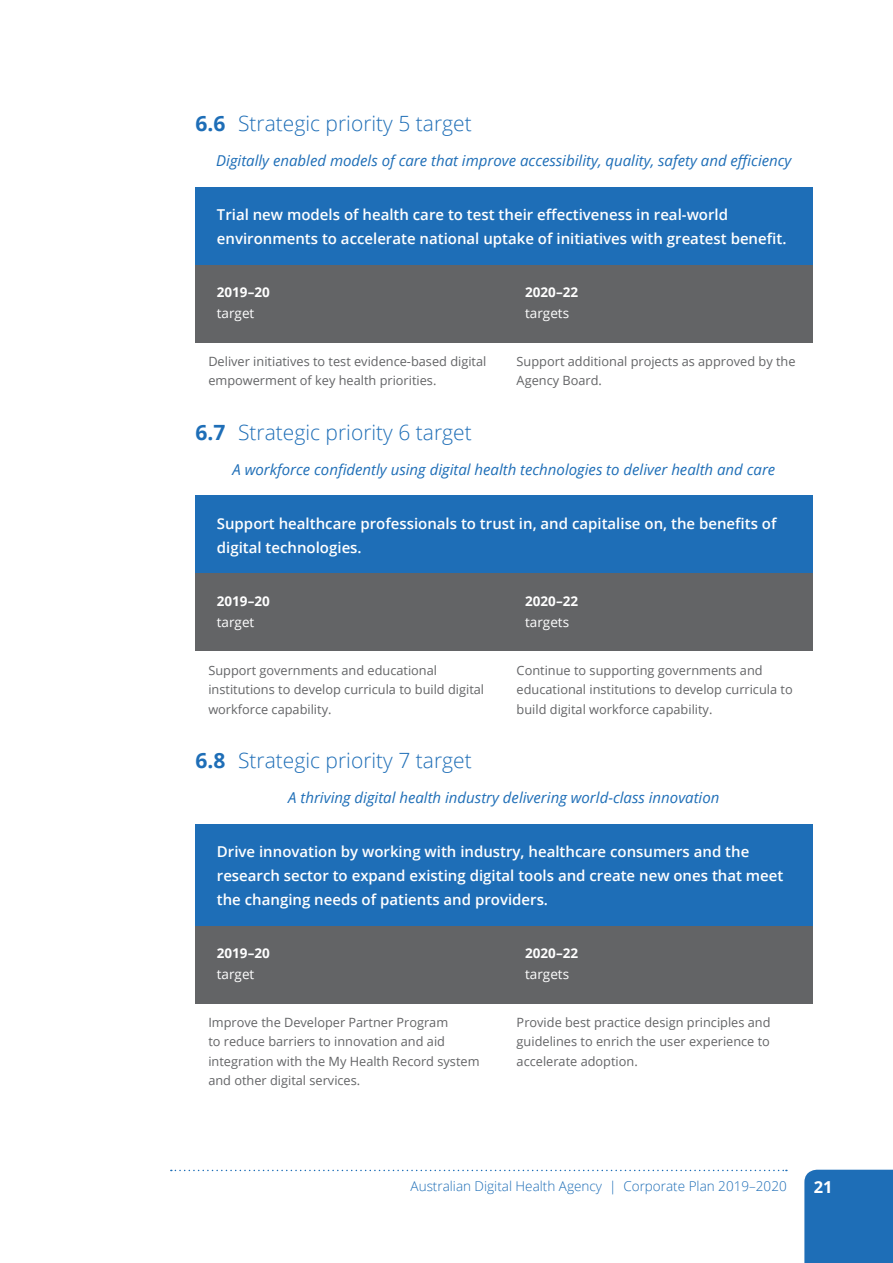
<style>
.page{position:relative;width:893px;height:1263px;background:#fff}
.page>*{position:absolute;margin:0;border:0;box-sizing:border-box;transform-origin:0 0}
.t1{font:300 21px "Open Sans";color:#1e6eb7}
.t2{font:700 16.5px "Open Sans";color:#fff}
.Table_Header2-1_Blue{font:600 15px/24px "Open Sans";color:#fff}
.H5_Table{font:italic 15px "Open Sans";color:#1e6eb7}
.Table_Header2-2_Grey{font:700 13.5px/21px "Open Sans";color:#fff}
.t3{font:300 13.5px "Open Sans";color:#1e6eb7}
.Table_Text{font:12.75px/19.5px "Open Sans";color:#636466}
.s1{font-weight:700}
.s2{font-weight:400}
</style>
<div class="page">
<div style="left:804px;top:1170px;width:89px;height:93px;background:#1e6eb7"></div>
<svg style="left:171px;top:1170px;width:616px;height:1px"></svg>
<div style="left:196px;top:187px;width:616px;height:82px;background:#1e6eb7"></div>
<div style="left:196px;top:265px;width:308px;height:77px;background:#636466"></div>
<div style="left:504px;top:265px;width:308px;height:77px;background:#636466"></div>
<div style="left:196px;top:496px;width:616px;height:81px;background:#1e6eb7"></div>
<div style="left:196px;top:574px;width:308px;height:77px;background:#636466"></div>
<div style="left:504px;top:574px;width:308px;height:77px;background:#636466"></div>
<div style="left:196px;top:824px;width:616px;height:106px;background:#1e6eb7"></div>
<div style="left:196px;top:926px;width:308px;height:77px;background:#636466"></div>
<div style="left:504px;top:926px;width:308px;height:77px;background:#636466"></div>
<p class="t1" style="left:196px;top:109px;width:278px"><span class="s1">6.6</span> Strategic priority 5 target</p>
<p class="H5_Table" style="left:216px;top:150px;width:577px">Digitally enabled models of care that improve accessibility, quality, safety and efficiency</p>
<p class="Table_Header2-1_Blue" style="left:217px;top:202px;width:571px">Trial new models of health care to test their effectiveness in real-world environments to accelerate national uptake of initiatives with greatest benefit.</p>
<p class="Table_Header2-2_Grey" style="left:217px;top:281px;width:55px">2019–20 <span class="s2">target</span></p>
<p class="Table_Header2-2_Grey" style="left:525px;top:281px;width:55px">2020–22 <span class="s2">targets</span></p>
<p class="Table_Text" style="left:208px;top:351px;width:280px">Deliver initiatives to test evidence-based digital empowerment of key health priorities.</p>
<p class="Table_Text" style="left:517px;top:351px;width:280px">Support additional projects as approved by the<br>Agency Board.</p>
<p class="t1" style="left:196px;top:418px;width:278px"><span class="s1">6.7</span> Strategic priority 6 target</p>
<p class="H5_Table" style="left:232px;top:459px;width:544px">A workforce confidently using digital health technologies to deliver health and care</p>
<p class="Table_Header2-1_Blue" style="left:217px;top:511px;width:561px">Support healthcare professionals to trust in, and capitalise on, the benefits of digital technologies.</p>
<p class="Table_Header2-2_Grey" style="left:217px;top:590px;width:55px">2019–20 <span class="s2">target</span></p>
<p class="Table_Header2-2_Grey" style="left:525px;top:590px;width:55px">2020–22 <span class="s2">targets</span></p>
<p class="Table_Text" style="left:208px;top:660px;width:277px">Support governments and educational institutions to develop curricula to build digital workforce capability.</p>
<p class="Table_Text" style="left:517px;top:660px;width:278px">Continue to supporting governments and educational institutions to develop curricula to build digital workforce capability.</p>
<p class="t1" style="left:196px;top:746px;width:278px"><span class="s1">6.8</span> Strategic priority 7 target</p>
<p class="H5_Table" style="left:288px;top:787px;width:433px">A thriving digital health industry delivering world-class innovation</p>
<p class="Table_Header2-1_Blue" style="left:217px;top:839px;width:568px">Drive innovation by working with industry, healthcare consumers and the research sector to expand existing digital tools and create new ones that meet the changing needs of patients and providers.</p>
<p class="Table_Header2-2_Grey" style="left:217px;top:942px;width:55px">2019–20 <span class="s2">target</span></p>
<p class="Table_Header2-2_Grey" style="left:525px;top:942px;width:55px">2020–22 <span class="s2">targets</span></p>
<p class="Table_Text" style="left:208px;top:1012px;width:273px">Improve the Developer Partner Program<br>to reduce barriers to innovation and aid integration with the My Health Record system and other digital services.</p>
<p class="Table_Text" style="left:517px;top:1012px;width:255px;text-align:justify">Provide best practice design principles and guidelines to enrich the user experience to accelerate adoption.</p>
<p class="t3" style="left:411px;top:1176px;width:378px">Australian Digital Health Agency | Corporate Plan 2019–2020</p>
<p class="t2" style="left:814px;top:1175px;width:20px">21</p>
</div>
